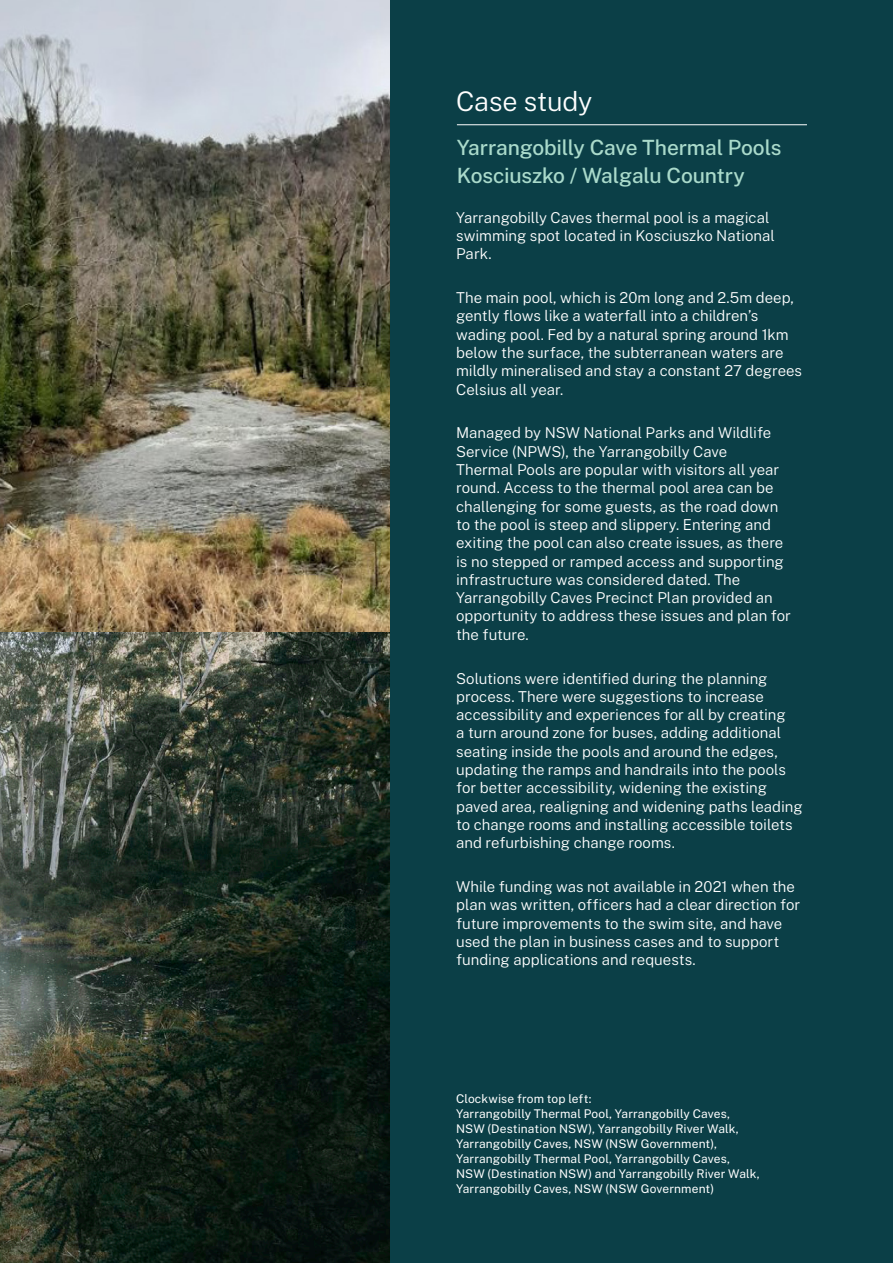
<style>
.page{position:relative;width:893px;height:1263px;background:#fff}
.page>*{position:absolute;margin:0;border:0;box-sizing:border-box;transform-origin:0 0}
.Heading_2{font:300 27px "Public Sans";letter-spacing:-.015em;color:#fff}
.Heading_3{font:500 21px "Public Sans";letter-spacing:-.01em;color:#aadacb}
.Body{font:300 15px/18.3px "Public Sans";color:#fff}
.Captions{font:12px/15px "Public Sans";letter-spacing:.005em;color:#fff}
</style>
<div class="page">
<img style="left:0;top:0;width:1px;height:631px">
<img style="left:0;top:631px;width:390px;height:632px">
<img style="left:1px;top:0;width:389px;height:631px">
<div style="left:390px;top:0;width:503px;height:1263px;background:#0b3f47"></div>
<hr style="left:457px;top:124px;width:350px;height:1px;background:#fff">
<p class="Heading_2" style="left:456px;top:81px;width:138px">Case study</p>
<p class="Heading_3" style="left:457px;top:132px;width:326px">Yarrangobilly Cave Thermal Pools</p>
<p class="Heading_3" style="left:457px;top:161px;width:289px">Kosciuszko / Walgalu Country</p>
<p class="Body" style="left:456px;top:207px;width:320px">Yarrangobilly Caves thermal pool is a magical swimming spot located in Kosciuszko National<br>Park.</p>
<p class="Body" style="left:456px;top:288px;width:348px">The main pool, which is 20m long and 2.5m deep, gently flows like a waterfall into a children’s wading pool. Fed by a natural spring around 1km below the surface, the subterranean waters are mildly mineralised and stay a constant 27 degrees Celsius all year.</p>
<p class="Body" style="left:456px;top:423px;width:336px">Managed by NSW National Parks and Wildlife Service (NPWS), the Yarrangobilly Cave<br>Thermal Pools are popular with visitors all year round. Access to the thermal pool area can be challenging for some guests, as the road down to the pool is steep and slippery. Entering and exiting the pool can also create issues, as there is no stepped or ramped access and supporting infrastructure was considered dated. The Yarrangobilly Caves Precinct Plan provided an opportunity to address these issues and plan for the future.</p>
<p class="Body" style="left:456px;top:668px;width:348px">Solutions were identified during the planning process. There were suggestions to increase accessibility and experiences for all by creating<br>a turn around zone for buses, adding additional seating inside the pools and around the edges, updating the ramps and handrails into the pools for better accessibility, widening the existing paved area, realigning and widening paths leading to change rooms and installing accessible toilets and refurbishing change rooms.</p>
<p class="Body" style="left:456px;top:876px;width:346px">While funding was not available in 2021 when the plan was written, officers had a clear direction for future improvements to the swim site, and have used the plan in business cases and to support funding applications and requests.</p>
<p class="Captions" style="left:456px;top:1091px;width:137px">Clockwise from top left:</p>
<p class="Captions" style="left:456px;top:1106px;width:305px">Yarrangobilly Thermal Pool, Yarrangobilly Caves, NSW (Destination NSW), Yarrangobilly River Walk, Yarrangobilly Caves, NSW (NSW Government), Yarrangobilly Thermal Pool, Yarrangobilly Caves, NSW (Destination NSW) and Yarrangobilly River Walk, Yarrangobilly Caves, NSW (NSW Government)</p>
</div>
